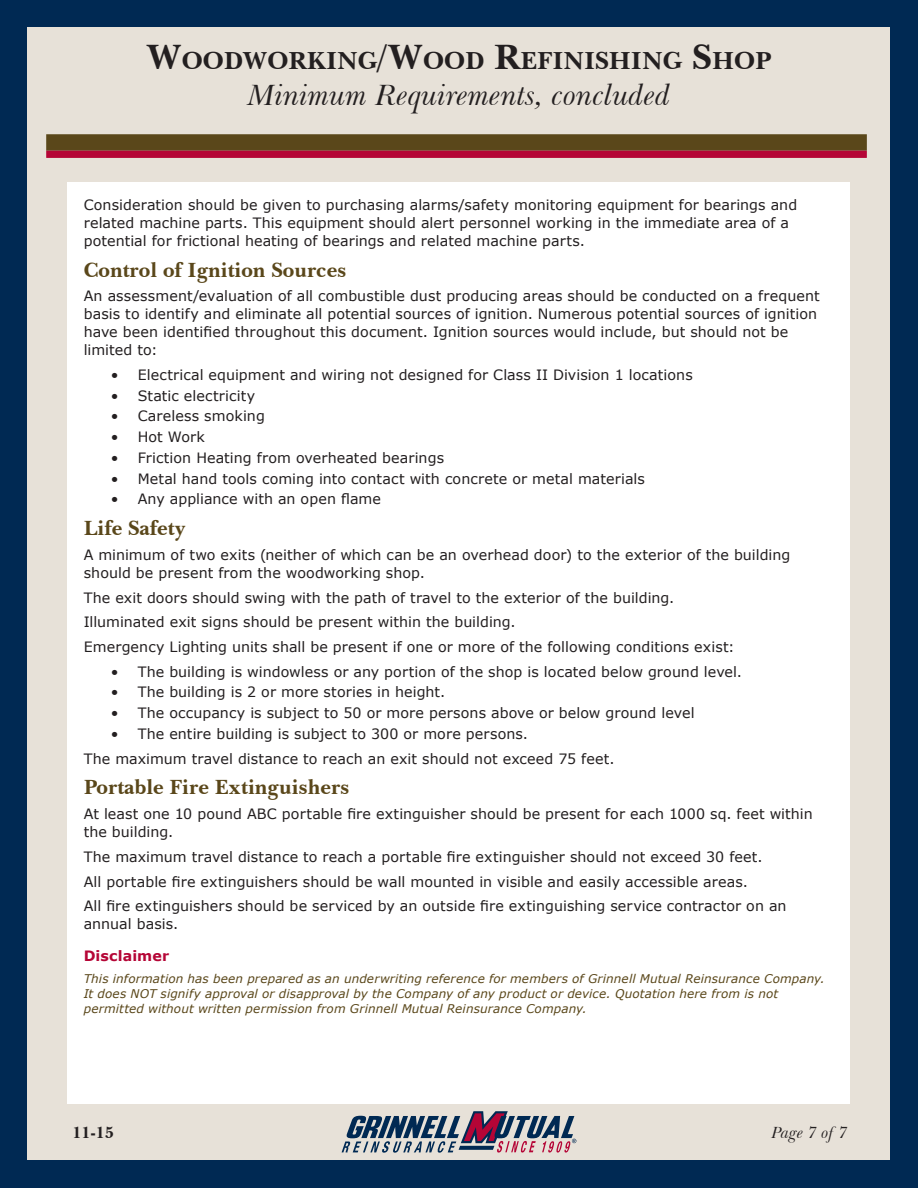
<style>
.page{position:relative;width:918px;height:1188px;background:#002953}
.page>*{position:absolute;margin:0;border:0;box-sizing:border-box;transform-origin:0 0}
.t1{font:italic 30px "Baskerville BT";color:#231f20}
.t2{font:700 25.2px "Baskerville BT";color:#231f20}
.Subhead{font:700 21px "Baskerville BT";color:#5a471a}
.t3{font:italic 16.5px "Baskerville BT";color:#231f20}
.t4{font:700 16.5px "Baskerville BT";color:#231f20}
.Body{font:14.25px/18px "Verdana";letter-spacing:.005em;color:#231f20}
.Bold_red{font:700 14.25px "Verdana";letter-spacing:.005em;color:#b50536}
.Copyright{font:italic 12px/15px "Verdana";letter-spacing:.01em;color:#5a471a}
.s1{font-size:36px}
</style>
<div class="page">
<div style="left:28px;top:28px;width:862px;height:1132px;background:#e7e1d8"></div>
<svg style="left:342px;top:1111px;width:234px;height:42px"></svg>
<div style="left:46px;top:134px;width:821px;height:17px;background:#5a471a;border:2px solid #5a471a"></div>
<div style="left:46px;top:151px;width:821px;height:7px;background:#b50536;border:2px solid #b50536"></div>
<div style="left:67px;top:183px;width:783px;height:921px;background:#fff"></div>
<p class="t2" style="left:146px;top:45px;width:627px"><span class="s1">W</span>OODWORKING<span class="s1">/W</span>OOD <span class="s1">R</span>EFINISHING <span class="s1">S</span>HOP</p>
<p class="t1" style="left:247px;top:77px;width:425px">Minimum Requirements, concluded</p>
<p class="Body" style="left:84px;top:196px;width:715px">Consideration should be given to purchasing alarms/safety monitoring equipment for bearings and related machine parts. This equipment should alert personnel working in the immediate area of a potential for frictional heating of bearings and related machine parts.</p>
<p class="Subhead" style="left:84px;top:256px;width:264px">Control of Ignition Sources</p>
<p class="Body" style="left:84px;top:287px;width:737px">An assessment/evaluation of all combustible dust producing areas should be conducted on a frequent basis to identify and eliminate all potential sources of ignition. Numerous potential sources of ignition have been identified throughout this document. Ignition sources would include, but should not be limited to:</p>
<p class="Body" style="left:111px;top:366px;width:584px">• Electrical equipment and wiring not designed for Class II Division 1 locations</p>
<p class="Body" style="left:111px;top:386px;width:146px">• Static electricity</p>
<p class="Body" style="left:111px;top:407px;width:156px">• Careless smoking</p>
<p class="Body" style="left:111px;top:428px;width:96px">• Hot Work</p>
<p class="Body" style="left:111px;top:449px;width:335px">• Friction Heating from overheated bearings</p>
<p class="Body" style="left:111px;top:469px;width:536px">• Metal hand tools coming into contact with concrete or metal materials</p>
<p class="Body" style="left:111px;top:490px;width:272px">• Any appliance with an open flame</p>
<p class="Subhead" style="left:84px;top:515px;width:104px">Life Safety</p>
<p class="Body" style="left:84px;top:545px;width:708px">A minimum of two exits (neither of which can be an overhead door) to the exterior of the building should be present from the woodworking shop.</p>
<p class="Body" style="left:84px;top:588px;width:592px">The exit doors should swing with the path of travel to the exterior of the building.</p>
<p class="Body" style="left:84px;top:613px;width:434px">Illuminated exit signs should be present within the building.</p>
<p class="Body" style="left:84px;top:638px;width:653px">Emergency Lighting units shall be present if one or more of the following conditions exist:</p>
<p class="Body" style="left:111px;top:662px;width:633px">• The building is windowless or any portion of the shop is located below ground level.</p>
<p class="Body" style="left:111px;top:683px;width:336px">• The building is 2 or more stories in height.</p>
<p class="Body" style="left:111px;top:704px;width:586px">• The occupancy is subject to 50 or more persons above or below ground level</p>
<p class="Body" style="left:111px;top:725px;width:419px">• The entire building is subject to 300 or more persons.</p>
<p class="Body" style="left:84px;top:749px;width:532px">The maximum travel distance to reach an exit should not exceed 75 feet.</p>
<p class="Subhead" style="left:84px;top:774px;width:267px">Portable Fire Extinguishers</p>
<p class="Body" style="left:84px;top:805px;width:731px">At least one 10 pound ABC portable fire extinguisher should be present for each 1000 sq. feet within the building.</p>
<p class="Body" style="left:84px;top:848px;width:681px">The maximum travel distance to reach a portable fire extinguisher should not exceed 30 feet.</p>
<p class="Body" style="left:84px;top:872px;width:666px">All portable fire extinguishers should be wall mounted in visible and easily accessible areas.</p>
<p class="Body" style="left:84px;top:897px;width:704px">All fire extinguishers should be serviced by an outside fire extinguishing service contractor on an annual basis.</p>
<p class="Bold_red" style="left:84px;top:946px;width:87px">Disclaimer</p>
<p class="Copyright" style="left:84px;top:971px;width:743px">This information has been prepared as an underwriting reference for members of Grinnell Mutual Reinsurance Company.<br>It does NOT signify approval or disapproval by the Company of any product or device. Quotation here from is not permitted without written permission from Grinnell Mutual Reinsurance Company.</p>
<p class="t4" style="left:72px;top:1122px;width:43px">11-15</p>
<p class="t3" style="left:771px;top:1122px;width:78px">Page 7 of 7</p>
</div>
